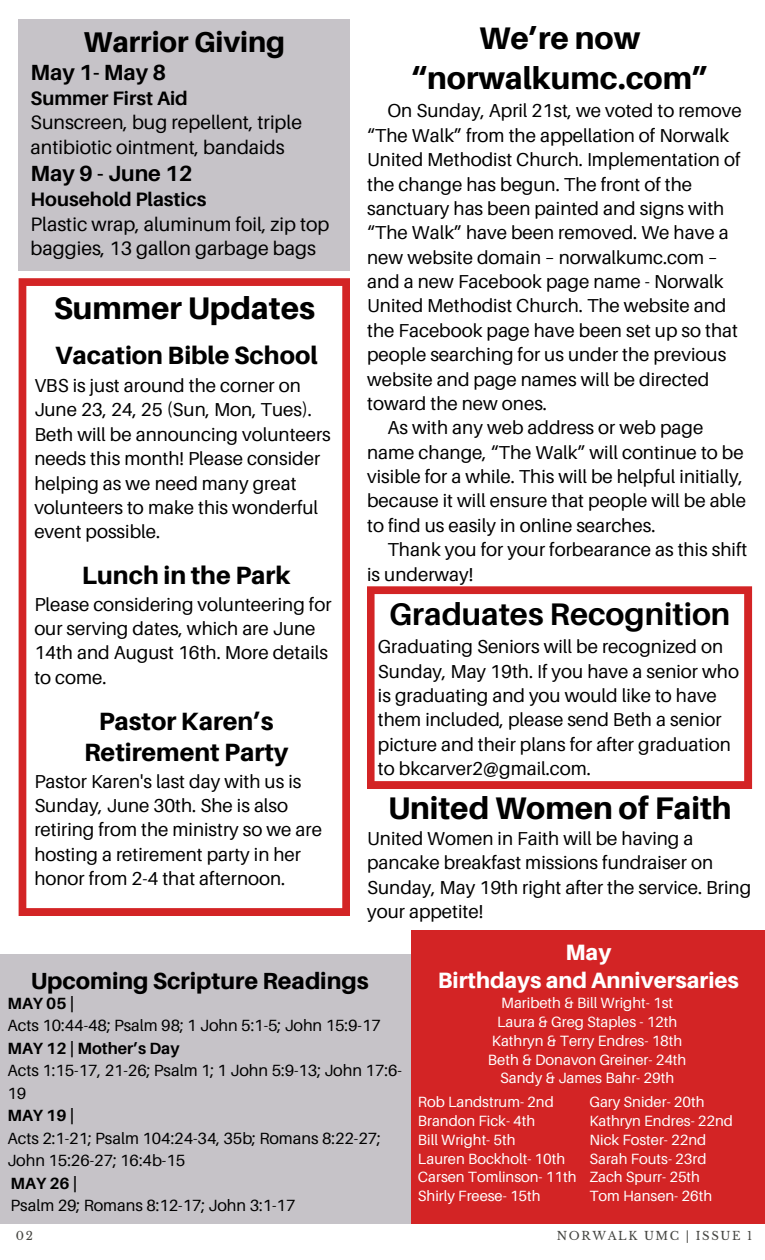
<style>
.page{position:relative;width:765px;height:1260px;background:#fff}
.page>*{position:absolute;margin:0;border:0;box-sizing:border-box;transform-origin:0 0}
.t1{font:800 31.25px/40.2px "Aileron";color:#000;text-align:center}
.t2{font:700 31.25px "Aileron";color:#000}
.t3{font:800 28.75px "Aileron";color:#000}
.t4{font:800 25px/31.9px "Aileron";color:#000;text-align:center}
.t5{font:800 23.38px "Aileron";color:#000}
.t6{font:800 22.25px/28.1px "Aileron";color:#fff;text-align:center}
.t7{font:700 22px "Aileron";color:#000}
.t8{font:19.5px/24.4px "Aileron";color:#000}
.t9{font:18.75px/24.4px "Aileron";color:#000}
.t10{font:16.25px/22.5px "Aileron";color:#000}
.t11{font:14.88px/18.8px "Aileron";color:#fff}
.t12{font:11.62px "Libre Baskerville";letter-spacing:.14em;color:#444440}
.s1{font-weight:700}
</style>
<div class="page">
<div style="left:19px;top:19px;width:331px;height:251px;background:#c6c3c8"></div>
<div style="left:0;top:954px;width:765px;height:270px;background:#c6c3c8"></div>
<div style="left:412px;top:930px;width:353px;height:294px;background:#d32425"></div>
<svg style="left:19px;top:278px;width:331px;height:637px"></svg>
<svg style="left:367px;top:586px;width:385px;height:203px"></svg>
<h3 class="t3" style="left:84px;top:24px;width:203px">Warrior Giving</h3>
<h3 class="t7" style="left:31px;top:58px;width:137px">May 1- May 8</h3>
<h3 class="t8" style="left:31px;top:86px;width:273px"><span class="s1">Summer First Aid<br></span>Sunscreen, bug repellent, triple antibiotic ointment, bandaids</h3>
<h3 class="t7" style="left:31px;top:160px;width:164px">May 9 - June 12</h3>
<h3 class="t8" style="left:31px;top:187px;width:300px"><span class="s1">Household Plastics<br></span>Plastic wrap, aluminum foil, zip top baggies, 13 gallon garbage bags</h3>
<h2 class="t1" style="left:54px;top:288px;width:263px">Summer Updates</h2>
<h4 class="t4" style="left:55px;top:339px;width:264px">Vacation Bible School</h4>
<h4 class="t9" style="left:34px;top:373px;width:298px">VBS is just around the corner on<br>June 23, 24, 25 (Sun, Mon, Tues).<br>Beth will be announcing volunteers needs this month! Please consider helping as we need many great volunteers to make this wonderful event possible.</h4>
<p class="t4" style="left:82px;top:559px;width:210px">Lunch in the Park</p>
<p class="t9" style="left:34px;top:591px;width:299px">Please considering volunteering for our serving dates, which are June<br>14th and August 16th. More details to come.</p>
<p class="t4" style="left:84px;top:704px;width:206px">Pastor Karen’s<br>Retirement Party</p>
<p class="t9" style="left:34px;top:769px;width:289px">Pastor Karen's last day with us is<br>Sunday, June 30th. She is also retiring from the ministry so we are hosting a retirement party in her honor from 2-4 that afternoon.</p>
<h4 class="t1" style="left:411px;top:17px;width:299px">We’re now “norwalkumc.com”</h4>
<h4 class="t9" style="left:387px;top:98px;width:356px">On Sunday, April 21st, we voted to remove</h4>
<h4 class="t9" style="left:367px;top:123px;width:363px">“The Walk” from the appellation of Norwalk</h4>
<h4 class="t9" style="left:367px;top:147px;width:375px">United Methodist Church. Implementation of</h4>
<h4 class="t9" style="left:367px;top:171px;width:327px">the change has begun. The front of the</h4>
<h4 class="t9" style="left:367px;top:196px;width:359px">sanctuary has been painted and signs with</h4>
<h4 class="t9" style="left:367px;top:220px;width:363px">“The Walk” have been removed. We have a</h4>
<h4 class="t9" style="left:367px;top:245px;width:352px">new website domain – norwalkumc.com –</h4>
<h4 class="t9" style="left:367px;top:269px;width:358px">and a new Facebook page name - Norwalk</h4>
<h4 class="t9" style="left:367px;top:293px;width:361px">United Methodist Church. The website and</h4>
<h4 class="t9" style="left:367px;top:318px;width:372px">the Facebook page have been set up so that</h4>
<h4 class="t9" style="left:367px;top:342px;width:361px">people searching for us under the previous</h4>
<h4 class="t9" style="left:367px;top:366px;width:344px">website and page names will be directed</h4>
<h4 class="t9" style="left:367px;top:391px;width:181px">toward the new ones.</h4>
<h4 class="t9" style="left:387px;top:415px;width:317px">As with any web address or web page</h4>
<h4 class="t9" style="left:367px;top:440px;width:378px">name change, “The Walk” will continue to be</h4>
<h4 class="t9" style="left:367px;top:464px;width:377px">visible for a while. This will be helpful initially,</h4>
<h4 class="t9" style="left:367px;top:488px;width:380px">because it will ensure that people will be able</h4>
<h4 class="t9" style="left:367px;top:513px;width:290px">to find us easily in online searches.</h4>
<h4 class="t9" style="left:387px;top:537px;width:361px">Thank you for your forbearance as this shift</h4>
<h4 class="t9" style="left:367px;top:561px;width:108px">is underway!</h4>
<h2 class="t2" style="left:389px;top:595px;width:343px">Graduates Recognition</h2>
<h2 class="t9" style="left:378px;top:634px;width:363px">Graduating Seniors will be recognized on Sunday, May 19th. If you have a senior who is graduating and you would like to have them included, please send Beth a senior picture and their plans for after graduation to bkcarver2@gmail.com.</h2>
<h4 class="t1" style="left:388px;top:787px;width:345px">United Women of Faith</h4>
<h4 class="t9" style="left:367px;top:826px;width:386px">United Women in Faith will be having a pancake breakfast missions fundraiser on Sunday, May 19th right after the service. Bring your appetite!</h4>
<h1 class="t5" style="left:31px;top:966px;width:339px">Upcoming Scripture Readings</h1>
<h3 class="t10" style="left:7px;top:992px;width:396px"><span class="s1">MAY 05 |<br></span>Acts 10:44-48; Psalm 98; 1 John 5:1-5; John 15:9-17<br><span class="s1">MAY 12 | Mother’s Day<br></span>Acts 1:15-17, 21-26; Psalm 1; 1 John 5:9-13; John 17:6-<br>19<br><span class="s1">MAY 19 |<br></span>Acts 2:1-21; Psalm 104:24-34, 35b; Romans 8:22-27;<br>John 15:26-27; 16:4b-15<br><span class="s1">MAY 26 |<br></span>Psalm 29; Romans 8:12-17; John 3:1-17</h3>
<h3 class="t6" style="left:438px;top:938px;width:303px">May<br>Birthdays and Anniversaries</h3>
<h3 class="t11" style="left:488px;top:994px;width:200px;text-align:center">Maribeth &amp; Bill Wright- 1st<br>Laura &amp; Greg Staples - 12th<br>Kathryn &amp; Terry Endres- 18th<br>Beth &amp; Donavon Greiner- 24th<br>Sandy &amp; James Bahr- 29th</h3>
<h3 class="t11" style="left:590px;top:1092px;width:145px">Gary Snider- 20th<br>Kathryn Endres- 22nd<br>Nick Foster- 22nd<br>Sarah Fouts- 23rd<br>Zach Spurr- 25th<br>Tom Hansen- 26th</h3>
<h1 class="t11" style="left:418px;top:1092px;width:160px">Rob Landstrum- 2nd<br>Brandon Fick- 4th<br>Bill Wright- 5th<br>Lauren Bockholt- 10th<br>Carsen Tomlinson- 11th<br>Shirly Freese- 15th</h1>
<h3 class="t12" style="left:16px;top:1229px;width:19px">02</h3>
<h1 class="t12" style="left:557px;top:1229px;width:197px">NORWALK UMC | ISSUE 1</h1>
</div>
